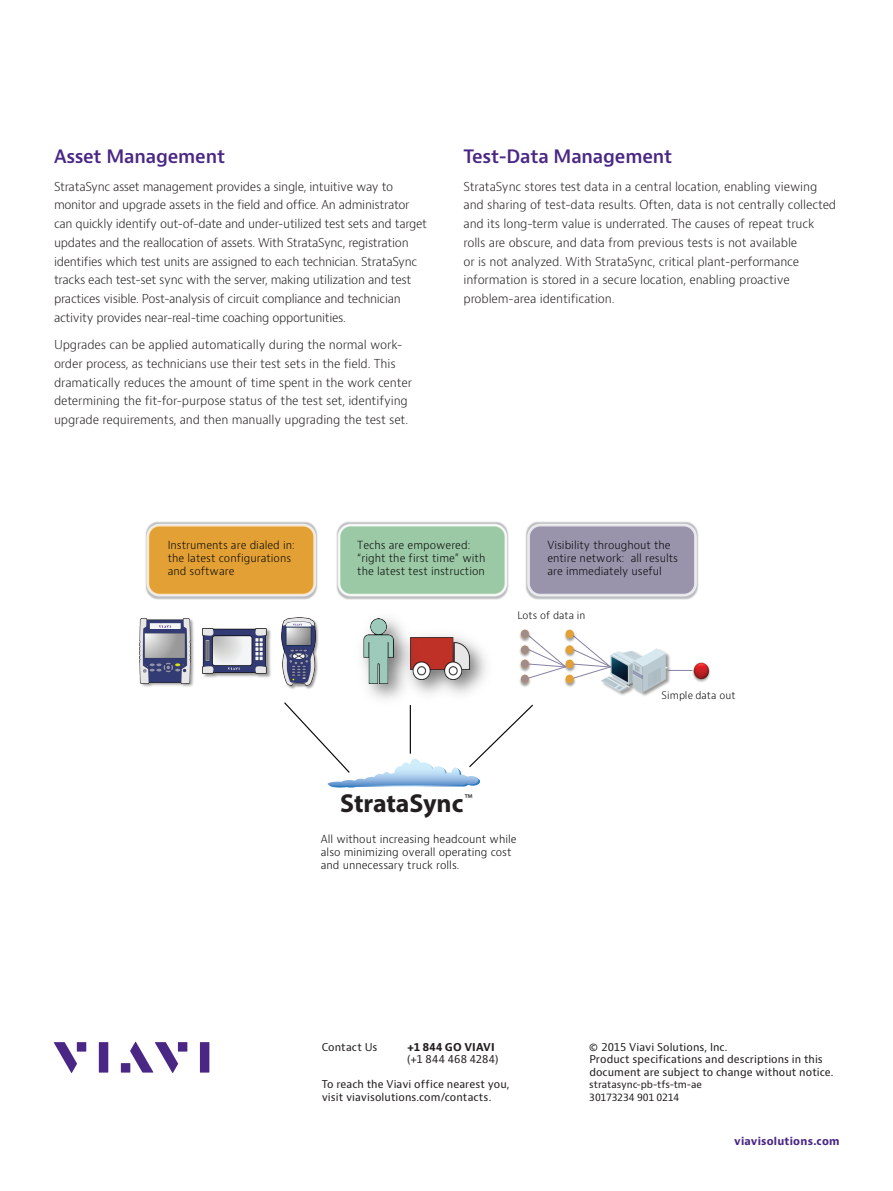
<style>
.page{position:relative;width:893px;height:1191px;background:#fff}
.page>*{position:absolute;margin:0;border:0;box-sizing:border-box;transform-origin:0 0}
.t1{font:700 25.95px "Myriad Pro";color:#231f20}
.t2{font:600 18px "Bernino Sans";letter-spacing:-.01em;color:#4a2785}
.t3{font:300 12px/18.8px "Bernino Sans";letter-spacing:-.02em;color:#231f20}
.t4{font:300 10.8px/13px "Bernino Sans";color:#050504}
.t5{font:10.5px/12.6px "Bernino Sans";letter-spacing:.005em;color:#231f20}
.t6{font:700 10.5px "Bernino Sans";letter-spacing:.02em;color:#4a2785}
.t7{font:700 10.5px "Bernino Sans";letter-spacing:.015em;color:#231f20}
.t8{font:300 10.05px "Bernino Sans";letter-spacing:.01em;color:#050504}
.t9{font:9.75px/12.6px "Bernino Sans";letter-spacing:-.01em;color:#231f20}
</style>
<div class="page">
<svg style="left:54px;top:1042px;width:23px;height:31px"></svg>
<div style="left:77px;top:1042px;width:9px;height:9px;background:#4a2785"></div>
<div style="left:99px;top:1042px;width:9px;height:30px;background:#4a2785"></div>
<div style="left:178px;top:1042px;width:9px;height:9px;background:#4a2785"></div>
<div style="left:200px;top:1042px;width:9px;height:30px;background:#4a2785"></div>
<svg style="left:130px;top:1041px;width:48px;height:32px"></svg>
<div style="left:121px;top:1063px;width:9px;height:9px;background:#4a2785"></div>
<img style="left:422px;top:635px;width:64px;height:59px">
<img style="left:422px;top:638px;width:47px;height:41px">
<img style="left:362px;top:626px;width:60px;height:73px">
<img style="left:364px;top:626px;width:30px;height:57px">
<img style="left:288px;top:626px;width:31px;height:63px">
<img style="left:281px;top:626px;width:34px;height:60px">
<img style="left:140px;top:626px;width:54px;height:61px">
<img style="left:139px;top:626px;width:51px;height:57px">
<div style="left:150px;top:624px;width:30px;height:5px;background:#f4f5f6"></div>
<svg style="left:159px;top:626px;width:12px;height:2px"></svg>
<img style="left:202px;top:628px;width:69px;height:50px">
<img style="left:202px;top:629px;width:65px;height:44px">
<img style="left:618px;top:653px;width:54px;height:43px">
<img style="left:601px;top:648px;width:66px;height:45px">
<svg style="left:668px;top:670px;width:21px;height:1px"></svg>
<img style="left:689px;top:662px;width:21px;height:20px">
<img style="left:564px;top:632px;width:12px;height:55px">
<div style="left:566px;top:629px;width:8px;height:9px;background:#e3a135;border-radius:50%"></div>
<div style="left:566px;top:674px;width:8px;height:9px;background:#e3a135;border-radius:50%"></div>
<svg style="left:533px;top:635px;width:78px;height:44px"></svg>
<img style="left:519px;top:632px;width:14px;height:55px">
<div style="left:521px;top:629px;width:8px;height:9px;background:#a28c89;border-radius:50%"></div>
<svg style="left:521px;top:645px;width:8px;height:9px"></svg>
<div style="left:521px;top:659px;width:8px;height:9px;background:#a28c89;border-radius:50%"></div>
<div style="left:521px;top:674px;width:8px;height:9px;background:#a28c89;border-radius:50%"></div>
<img style="left:344px;top:521px;width:155px;height:105px">
<div style="left:339px;top:525px;width:167px;height:70px;background:#9bc9a6;border-radius:12px"></div>
<div style="left:338px;top:524px;width:169px;height:72px;border:3px solid #fff;border-radius:12px"></div>
<img style="left:499px;top:521px;width:200px;height:79px">
<div style="left:529px;top:525px;width:166px;height:70px;background:#9993ac;border-radius:12px"></div>
<div style="left:527px;top:524px;width:170px;height:72px;border:3px solid #fff;border-radius:12px"></div>
<img style="left:139px;top:521px;width:205px;height:105px">
<div style="left:148px;top:525px;width:167px;height:70px;background:#e3a135;border-radius:12px"></div>
<div style="left:146px;top:524px;width:170px;height:72px;border:3px solid #fff;border-radius:12px"></div>
<svg style="left:284px;top:702px;width:249px;height:85px"></svg>
<div style="left:220px;top:666px;width:29px;height:5px;background:#333b74"></div>
<svg style="left:228px;top:667px;width:12px;height:3px"></svg>
<svg style="left:287px;top:622px;width:22px;height:4px"></svg>
<h2 class="t2" style="left:54px;top:145px;width:173px">Asset Management</h2>
<p class="t3" style="left:54px;top:177px;width:375px">StrataSync asset management provides a single, intuitive way to monitor and upgrade assets in the field and office. An administrator can quickly identify out-of-date and under-utilized test sets and target updates and the reallocation of assets. With StrataSync, registration identifies which test units are assigned to each technician. StrataSync tracks each test-set sync with the server, making utilization and test practices visible. Post-analysis of circuit compliance and technician activity provides near-real-time coaching opportunities.</p>
<p class="t3" style="left:54px;top:336px;width:360px">Upgrades can be applied automatically during the normal work&shy;order process, as technicians use their test sets in the field. This dramatically reduces the amount of time spent in the work center determining the fit-for-purpose status of the test set, identifying upgrade requirements, and then manually upgrading the test set.</p>
<h2 class="t2" style="left:463px;top:145px;width:210px">Test-Data Management</h2>
<p class="t3" style="left:463px;top:177px;width:374px">StrataSync stores test data in a central location, enabling viewing and sharing of test-data results. Often, data is not centrally collected and its long-term value is underrated. The causes of repeat truck rolls are obscure, and data from previous tests is not available<br>or is not analyzed. With StrataSync, critical plant-performance information is stored in a secure location, enabling proactive problem-area identification.</p>
<p class="t4" style="left:168px;top:538px;width:128px">Instruments are dialed in: the latest configurations and software</p>
<p class="t4" style="left:357px;top:538px;width:130px">Techs are empowered: “right the first time” with the latest test instruction</p>
<p class="t4" style="left:547px;top:538px;width:132px">Visibility throughout the entire network: all results are immediately useful</p>
<p class="t8" style="left:518px;top:609px;width:69px">Lots of data in</p>
<p class="t8" style="left:661px;top:688px;width:76px">Simple data out</p>
<h1 class="t1" style="left:340px;top:786px;width:134px">StrataSync<sup>™</sup></h1>
<p class="t4" style="left:321px;top:832px;width:197px">All without increasing headcount while also minimizing overall operating cost and unnecessary truck rolls.</p>
<p class="t5" style="left:322px;top:1040px;width:57px">Contact Us</p>
<p class="t7" style="left:407px;top:1040px;width:89px">+1 844 GO VIAVI</p>
<p class="t5" style="left:407px;top:1053px;width:93px">(+1 844 468 4284)</p>
<p class="t5" style="left:322px;top:1078px;width:189px">To reach the Viavi office nearest you, visit viavisolutions.com/contacts.</p>
<p class="t5" style="left:589px;top:1040px;width:246px">© 2015 Viavi Solutions, Inc.<br>Product specifications and descriptions in this document are subject to change without notice.</p>
<p class="t9" style="left:589px;top:1078px;width:114px">stratasync-pb-tfs-tm-ae<br>30173234 901 0214</p>
<p class="t6" style="left:734px;top:1134px;width:107px">viavisolutions.com</p>
</div>
